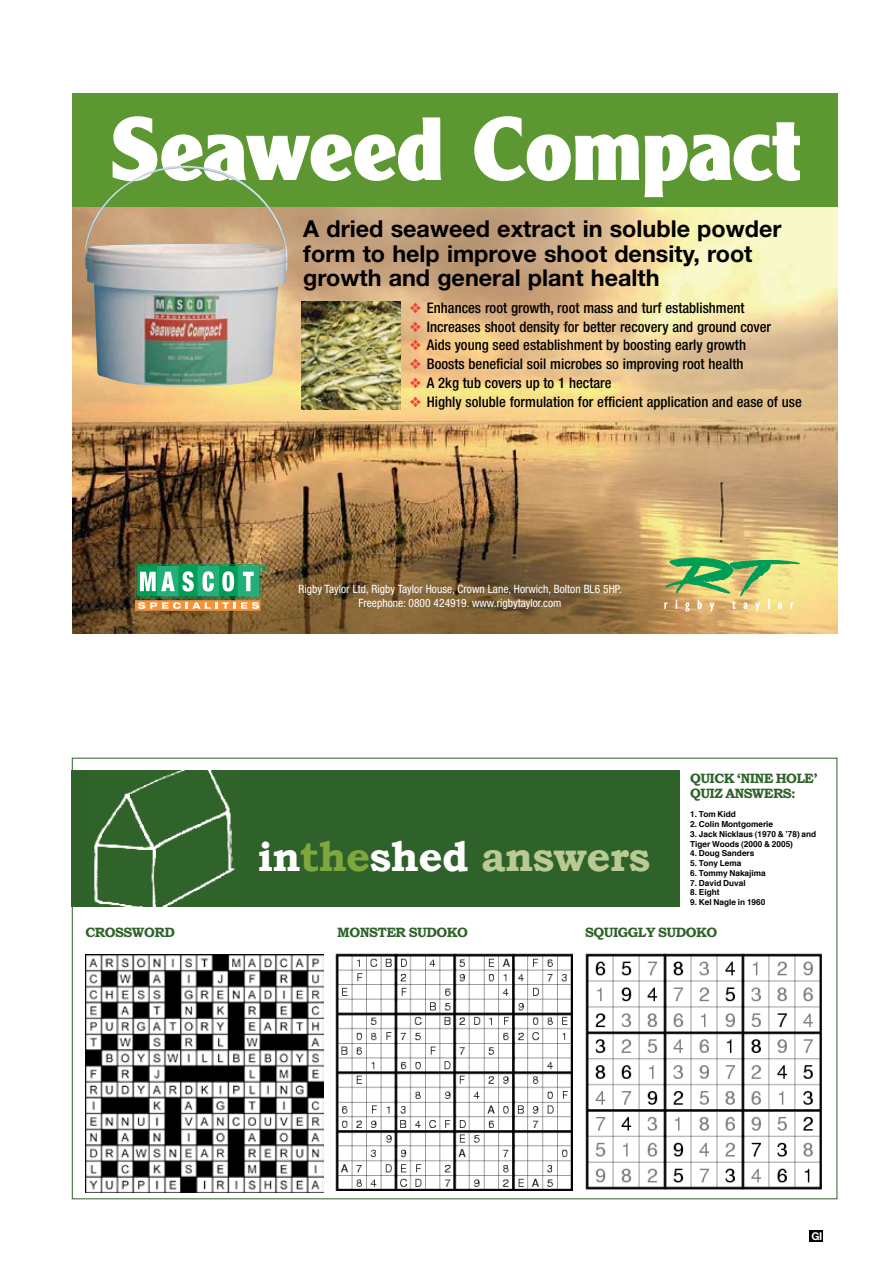
<style>
.page{position:relative;width:893px;height:1263px;background:#fff}
.page>*{position:absolute;margin:0;border:0;box-sizing:border-box;transform-origin:0 0}
.t1{font:900 87.6px "Clearface Gothic LH";color:#fff}
.t2{font:700 42px "Bookman Old Style";letter-spacing:-.02em;color:#baca93}
.t3{font:700 23.4px/24.8px "Helvetica Neue";color:#000}
.t4{font:500 condensed 14.55px "Helvetica Neue";color:#000}
.t5{font:700 13.5px/15.3px "Bookman Old Style";letter-spacing:-.04em;color:#2f622a}
.t6{font:condensed 11.55px/14.4px "Helvetica Neue";color:#fff;text-align:center}
.t7{font:700 8.25px/9.8px "Helvetica";color:#000}
.s1{color:#ef4135}
.s2{color:#fff}
.s3{color:#80a73e}
</style>
<div class="page">
<div style="left:809px;top:1230px;width:14px;height:11px;background:#000"></div>
<div style="left:72px;top:771px;width:608px;height:136px;background:#2f622a"></div>
<img style="left:85px;top:955px;width:238px;height:238px">
<img style="left:336px;top:953px;width:237px;height:238px">
<img style="left:586px;top:953px;width:236px;height:237px">
<img style="left:94px;top:771px;width:141px;height:136px">
<img style="left:72px;top:207px;width:766px;height:426px">
<div style="left:135px;top:601px;width:125px;height:9px;background:#f79239"></div>
<svg style="left:138px;top:602px;width:121px;height:7px"></svg>
<div style="left:135px;top:564px;width:125px;height:34px;border:1px solid #009d57"></div>
<div style="left:218px;top:566px;width:20px;height:30px;background:#009d57"></div>
<div style="left:218px;top:566px;width:20px;height:30px;border:1px solid #009d57"></div>
<div style="left:178px;top:566px;width:20px;height:30px;background:#009d57"></div>
<div style="left:178px;top:566px;width:20px;height:30px;border:1px solid #009d57"></div>
<svg style="left:140px;top:568px;width:16px;height:26px"></svg>
<div style="left:138px;top:566px;width:20px;height:30px;border:1px solid #009d57"></div>
<div style="left:158px;top:566px;width:20px;height:30px;background:#24ae7a"></div>
<div style="left:198px;top:566px;width:20px;height:30px;background:#24ae7a"></div>
<div style="left:238px;top:566px;width:20px;height:30px;background:#24ae7a"></div>
<svg style="left:140px;top:572px;width:35px;height:19px"></svg>
<svg style="left:182px;top:571px;width:12px;height:20px"></svg>
<svg style="left:202px;top:571px;width:12px;height:20px"></svg>
<svg style="left:222px;top:571px;width:12px;height:20px"></svg>
<svg style="left:243px;top:572px;width:11px;height:19px"></svg>
<svg style="left:262px;top:565px;width:6px;height:6px"></svg>
<svg style="left:664px;top:557px;width:136px;height:54px;background:#b2c178"></svg>
<img style="left:301px;top:301px;width:100px;height:109px">
<div style="left:72px;top:93px;width:766px;height:114px;background:#5d9732"></div>
<img style="left:84px;top:166px;width:204px;height:221px">
<h1 class="t1" style="left:109px;top:95px;width:693px">Seaweed Compact</h1>
<h3 class="t3" style="left:303px;top:215px;width:480px">A dried seaweed extract in soluble powder form to help improve shoot density, root growth and general plant health</h3>
<p class="t4" style="left:410px;top:299px;width:336px"><span class="s1">❖</span> Enhances root growth, root mass and turf establishment</p>
<p class="t4" style="left:410px;top:318px;width:363px"><span class="s1">❖</span> Increases shoot density for better recovery and ground cover</p>
<p class="t4" style="left:410px;top:337px;width:338px"><span class="s1">❖</span> Aids young seed establishment by boosting early growth</p>
<p class="t4" style="left:410px;top:355px;width:335px"><span class="s1">❖</span> Boosts beneficial soil microbes so improving root health</p>
<p class="t4" style="left:410px;top:374px;width:203px"><span class="s1">❖</span> A 2kg tub covers up to 1 hectare</p>
<p class="t4" style="left:410px;top:393px;width:394px"><span class="s1">❖</span> Highly soluble formulation for efficient application and ease of use</p>
<p class="t6" style="left:298px;top:581px;width:325px">Rigby Taylor Ltd, Rigby Taylor House, Crown Lane, Horwich, Bolton BL6 5HP.<br>Freephone: 0800 424919. www.rigbytaylor.com</p>
<h2 class="t2" style="left:258px;top:831px;width:394px"><span class="s2">in</span><span class="s3">the</span><span class="s2">shed</span> answers</h2>
<p class="t5" style="left:690px;top:770px;width:129px;text-indent:86px">HOLE’<br>QUIZ ANSWERS:</p>
<p class="t7" style="left:690px;top:810px;width:47px">1. Tom Kidd</p>
<p class="t7" style="left:690px;top:819px;width:84px">2. Colin Montgomerie</p>
<p class="t7" style="left:690px;top:829px;width:128px">3. Jack Nicklaus (1970 &amp; ’78) and<br>Tiger Woods (2000 &amp; 2005)</p>
<p class="t7" style="left:690px;top:849px;width:66px">4. Doug Sanders</p>
<p class="t7" style="left:690px;top:858px;width:53px">5. Tony Lema</p>
<p class="t7" style="left:690px;top:868px;width:77px">6. Tommy Nakajima</p>
<p class="t7" style="left:690px;top:878px;width:57px">7. David Duval</p>
<p class="t7" style="left:690px;top:888px;width:31px">8. Eight</p>
<p class="t7" style="left:690px;top:897px;width:77px">9. Kel Nagle in 1960</p>
<p class="t5" style="left:690px;top:770px;width:60px">QUICK ‘NINE</p>
<p class="t5" style="left:86px;top:924px;width:80px">CROSSWORD</p>
<p class="t5" style="left:337px;top:924px;width:132px">MONSTER SUDOKO</p>
<p class="t5" style="left:585px;top:924px;width:134px">SQUIGGLY SUDOKO</p>
</div>
